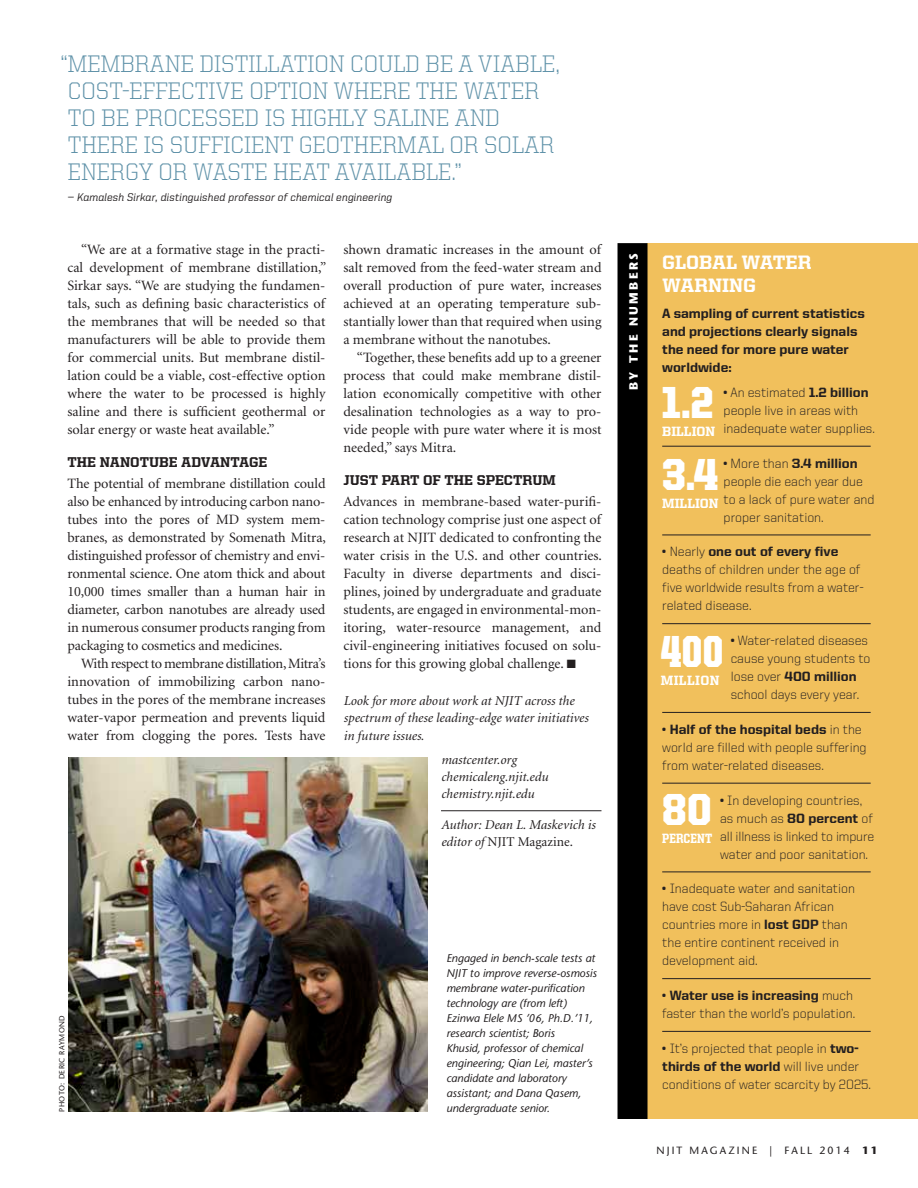
<style>
.page{position:relative;width:918px;height:1188px;background:#fff}
.page>*{position:absolute;margin:0;border:0;box-sizing:border-box;transform-origin:0 0}
.t1{font:900 45px "United Serif Semi Cond";color:#fff}
.t2{font:900 45px "United Serif Cond";color:#fff}
.t3{font:300 24px/27px "United Serif Reg";color:#5e91a8}
.t4{font:800 19.5px/22.5px "United Serif Reg";color:#fff}
.t5{font:14.25px/18px "Minion";color:#231f20;text-align:justify}
.t6{font:800 14.25px "United Serif Reg";color:#231f20}
.t7{font:300 13.5px/18px "United Sans Reg";color:#231f20}
.t8{font:italic 13.5px/17.2px "Minion";color:#231f20}
.t9{font:800 13.5px/18px "United Sans Reg";color:#231f20}
.t10{font:800 13.5px "United Serif Reg";color:#fff}
.t11{font:800 13.5px "United Serif Semi Cond";letter-spacing:.01em;color:#fff}
.t12{font:800 13.5px "United Serif Reg";letter-spacing:.03em;color:#fff}
.t13{font:700 12px "Stone Sans";letter-spacing:.2em;color:#fff}
.t14{font:italic 11.25px/15px "Stone Sans";color:#231f20}
.t15{font:500 11.25px "United Italic Reg";color:#231f20}
.t16{font:10.5px "Stone Sans";letter-spacing:.2em;color:#231f20}
.t17{font:7.5px "Stone Sans";letter-spacing:.05em;color:#231f20}
.s1{font-style:normal}
.s2{font-weight:800}
.s3{font-weight:700}
</style>
<div class="page">
<hr style="left:441px;top:810px;width:160px;height:1px;background:#231f20">
<img style="left:68px;top:758px;width:360px;height:354px">
<div style="left:648px;top:243px;width:270px;height:876px;background:#f1c05c"></div>
<hr style="left:662px;top:446px;width:209px;height:1px;background:#231f20">
<hr style="left:662px;top:535px;width:209px;height:1px;background:#231f20">
<hr style="left:662px;top:623px;width:209px;height:1px;background:#231f20">
<hr style="left:662px;top:712px;width:209px;height:1px;background:#231f20">
<hr style="left:662px;top:783px;width:209px;height:1px;background:#231f20">
<hr style="left:662px;top:872px;width:209px;height:1px;background:#231f20">
<hr style="left:662px;top:978px;width:209px;height:1px;background:#231f20">
<hr style="left:662px;top:1031px;width:209px;height:1px;background:#231f20">
<div style="left:618px;top:243px;width:30px;height:876px;background:#000"></div>
<h2 class="t3" style="left:68px;top:50px;width:494px;text-indent:-7px">“MEMBRANE DISTILLATION COULD BE A VIABLE, COST-EFFECTIVE OPTION WHERE THE WATER TO BE PROCESSED IS HIGHLY SALINE AND THERE IS SUFFICIENT GEOTHERMAL OR SOLAR ENERGY OR WASTE HEAT AVAILABLE.”</h2>
<p class="t15" style="left:68px;top:191px;width:326px">— Kamalesh Sirkar, distinguished professor of chemical engineering</p>
<p class="t5" style="left:68px;top:241px;width:260px;text-indent:13px">“We are at a formative stage in the practi&shy;cal development of membrane distillation,” Sirkar says. “We are studying the fundamen&shy;tals, such as defining basic characteristics of the membranes that will be needed so that manufacturers will be able to provide them for commercial units. But membrane distil&shy;lation could be a viable, cost-effective option where the water to be processed is highly saline and there is sufficient geothermal or solar energy or waste heat available.”</p>
<p class="t6" style="left:68px;top:454px;width:201px">THE NANOTUBE ADVANTAGE</p>
<p class="t5" style="left:68px;top:475px;width:260px">The potential of membrane distillation could also be enhanced by introducing carbon nano&shy;tubes into the pores of MD system mem&shy;branes, as demonstrated by Somenath Mitra, distinguished professor of chemistry and envi&shy;ronmental science. One atom thick and about 10,000 times smaller than a human hair in diameter, carbon nanotubes are already used in numerous consumer products ranging from packaging to cosmetics and medicines.</p>
<p class="t5" style="left:68px;top:655px;width:260px;text-indent:13px">With respect to membrane distillation, Mitra’s innovation of immobilizing carbon nano&shy;tubes in the pores of the membrane increases water-vapor permeation and prevents liquid water from clogging the pores. Tests have</p>
<p class="t5" style="left:344px;top:241px;width:260px">shown dramatic increases in the amount of salt removed from the feed-water stream and overall production of pure water, increases achieved at an operating temperature sub&shy;stantially lower than that required when using a membrane without the nanotubes.</p>
<p class="t5" style="left:344px;top:349px;width:260px;text-indent:13px">“Together, these benefits add up to a greener process that could make membrane distil&shy;lation economically competitive with other desalination technologies as a way to pro&shy;vide people with pure water where it is most needed,” says Mitra.</p>
<p class="t6" style="left:344px;top:472px;width:214px">JUST PART OF THE SPECTRUM</p>
<p class="t5" style="left:344px;top:493px;width:260px">Advances in membrane-based water-purifi&shy;cation technology comprise just one aspect of research at NJIT dedicated to confronting the water crisis in the U.S. and other countries.<br>Faculty in diverse departments and disci&shy;plines, joined by undergraduate and graduate students, are engaged in environmental-mon&shy;itoring, water-resource management, and civil-engineering initiatives focused on solu&shy;tions for this growing global challenge. ■</p>
<p class="t8" style="left:344px;top:693px;width:246px">Look for more about work at NJIT across the spectrum of these leading-edge water initiatives in future issues.</p>
<p class="t8" style="left:441px;top:751px;width:109px">mastcenter.org chemicaleng.njit.edu chemistry.njit.edu</p>
<p class="t8" style="left:441px;top:816px;width:156px">Author: Dean L. Maskevich is editor of <span class="s1">NJIT Magazine.</span></p>
<p class="t17" style="left:58px;top:1112px;width:98px;rotate:-90deg">PHOTO: DERIC RAYMOND</p>
<p class="t14" style="left:446px;top:950px;width:152px">Engaged in bench-scale tests at<br>NJIT to improve reverse-osmosis membrane water-purification technology are (from left)<br>Ezinwa Elele MS ’06, Ph.D.’11, research scientist; Boris<br>Khusid, professor of chemical engineering; Qian Lei, master’s candidate and laboratory assistant; and Dana Qasem,</p>
<p class="t14" style="left:446px;top:1100px;width:105px">undergraduate senior.</p>
<p class="t13" style="left:626px;top:390px;width:138px;rotate:-90deg">BY THE NUMBERS</p>
<h3 class="t4" style="left:662px;top:251px;width:151px">GLOBAL WATER<br>WARNING</h3>
<p class="t9" style="left:662px;top:304px;width:204px">A sampling of current statistics and projections clearly signals the need for more pure water worldwide:</p>
<p class="t7" style="left:724px;top:383px;width:153px"><span class="s2">•</span> An estimated <span class="s2">1.2 billion </span>people live in areas with inadequate water supplies.</p>
<p class="t7" style="left:724px;top:454px;width:152px"><span class="s2">•</span> More than <span class="s2">3.4 million </span>people die each year due to a lack of pure water and proper sanitation.</p>
<p class="t7" style="left:662px;top:543px;width:203px"><span class="s2">•</span> Nearly <span class="s2">one out of every five </span>deaths of children under the age of five worldwide results from a water&shy;related disease.</p>
<p class="t7" style="left:731px;top:632px;width:141px"><span class="s2">•</span> Water-related diseases cause young students to lose over <span class="s2">400 million </span>school days every year.</p>
<p class="t7" style="left:662px;top:720px;width:206px"><span class="s2">• Half of the hospital beds</span> in the world are filled with people suffering from water-related diseases.</p>
<p class="t7" style="left:720px;top:791px;width:156px"><span class="s2">•</span> In developing countries, as much as <span class="s2">80 percent</span> of all illness is linked to impure water and poor sanitation.</p>
<p class="t7" style="left:662px;top:880px;width:194px"><span class="s2">•</span> Inadequate water and sanitation have cost Sub-Saharan African countries more in <span class="s2">lost GDP</span> than the entire continent received in development aid.</p>
<p class="t7" style="left:662px;top:986px;width:194px"><span class="s2">• Water use is increasing</span> much faster than the world’s population.</p>
<p class="t7" style="left:662px;top:1039px;width:210px"><span class="s2">•</span> It’s projected that people in <span class="s2">two&shy;thirds of the world</span> will live under conditions of water scarcity by 2025.</p>
<h1 class="t1" style="left:662px;top:378px;width:53px">1.2</h1>
<p class="t10" style="left:662px;top:424px;width:55px">BILLION</p>
<h1 class="t1" style="left:662px;top:450px;width:58px">3.4</h1>
<p class="t10" style="left:662px;top:496px;width:58px">MILLION</p>
<h1 class="t2" style="left:661px;top:628px;width:64px">400</h1>
<p class="t12" style="left:661px;top:673px;width:60px">MILLION</p>
<h1 class="t1" style="left:662px;top:786px;width:51px">80</h1>
<p class="t11" style="left:662px;top:832px;width:52px">PERCENT</p>
<p class="t16" style="left:656px;top:1144px;width:223px">NJIT MAGAZINE | FALL 2014 <span class="s3">11</span></p>
</div>
